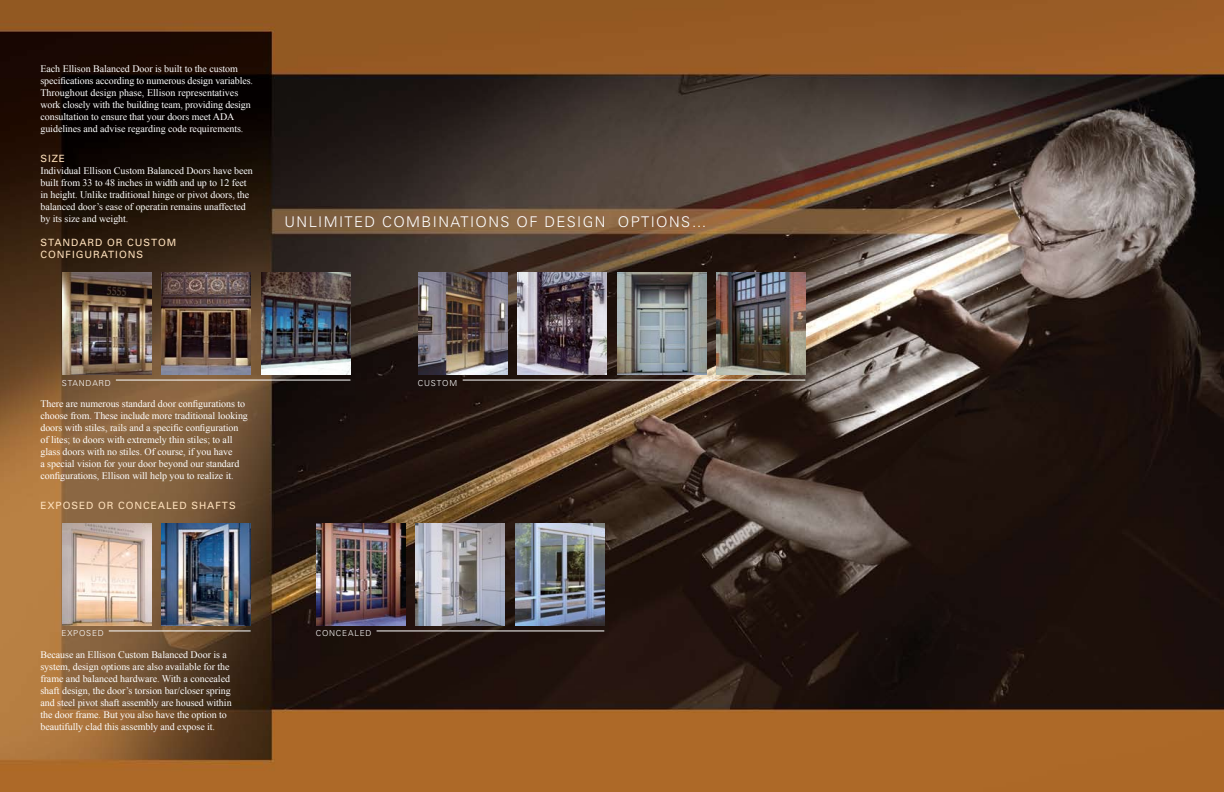
<style>
.page{position:relative;width:1224px;height:792px;background:#fff}
.page>*{position:absolute;margin:0;border:0;box-sizing:border-box;transform-origin:0 0}
.t1{font:300 14.8px "Univers";letter-spacing:.095em;color:#fff}
.t2{font:10px/12px "Times New Roman";letter-spacing:-.005em;color:#fff}
.t3{font:10px/12px "Univers";letter-spacing:.095em;color:#ffe1bc}
.t4{font:300 8.2px "Univers";letter-spacing:.095em;color:#fff}
</style>
<div class="page">
<img style="left:0;top:0;width:1224px;height:792px">
<img style="left:62px;top:272px;width:90px;height:103px">
<img style="left:161px;top:272px;width:89px;height:103px">
<img style="left:261px;top:272px;width:89px;height:103px">
<img style="left:418px;top:272px;width:90px;height:103px">
<img style="left:517px;top:272px;width:89px;height:103px">
<img style="left:617px;top:272px;width:89px;height:103px">
<img style="left:716px;top:272px;width:89px;height:103px">
<hr style="left:116px;top:380px;width:234px;height:1px;background:#fff">
<hr style="left:463px;top:380px;width:342px;height:1px;background:#fff">
<img style="left:316px;top:523px;width:90px;height:103px">
<img style="left:62px;top:523px;width:90px;height:103px">
<img style="left:161px;top:523px;width:90px;height:103px">
<img style="left:415px;top:523px;width:89px;height:103px">
<img style="left:515px;top:523px;width:89px;height:103px">
<hr style="left:109px;top:631px;width:142px;height:1px;background:#fff">
<hr style="left:377px;top:631px;width:227px;height:1px;background:#fff">
<p class="t2" style="left:40px;top:63px;width:214px">Each Ellison Balanced Door is built to the custom specifications according to numerous design variables.<br>Throughout design phase, Ellison representatives work closely with the building team, providing design consultation to ensure that your doors meet ADA guidelines and advise regarding code requirements.</p>
<p class="t3" style="left:40px;top:153px;width:26px">SIZE</p>
<p class="t2" style="left:40px;top:165px;width:214px">Individual Ellison Custom Balanced Doors have been built from 33 to 48 inches in width and up to 12 feet in height. Unlike traditional hinge or pivot doors, the balanced door’s ease of operatin remains unaffected by its size and weight.</p>
<p class="t3" style="left:40px;top:237px;width:136px">STANDARD OR CUSTOM<br>CONFIG URATIONS</p>
<h1 class="t1" style="left:285px;top:213px;width:423px">UNLI MITED COMBI NATIONS OF DESIGN OPTIONS…</h1>
<p class="t4" style="left:62px;top:378px;width:51px">STANDARD</p>
<p class="t4" style="left:418px;top:378px;width:41px">CUSTOM</p>
<p class="t2" style="left:40px;top:398px;width:209px">There are numerous standard door configurations to choose from. These include more traditional looking doors with stiles, rails and a specific configuration of lites; to doors with extremely thin stiles; to all glass doors with no stiles. Of course, if you have<br>a special vision for your door beyond our standard configurations, Ellison will help you to realize it.</p>
<p class="t3" style="left:40px;top:500px;width:197px">EXPOSED OR CONCEALED SHAFTS</p>
<p class="t4" style="left:62px;top:629px;width:44px">EXPOSED</p>
<p class="t4" style="left:316px;top:629px;width:57px">CONCEALED</p>
<p class="t2" style="left:40px;top:648px;width:193px">Because an Ellison Custom Balanced Door is a system, design options are also available for the frame and balanced hardware. With a concealed shaft design, the door’s torsion bar/closer spring and steel pivot shaft assembly are housed within the door frame. But you also have the option to beautifully clad this assembly and expose it.</p>
</div>
